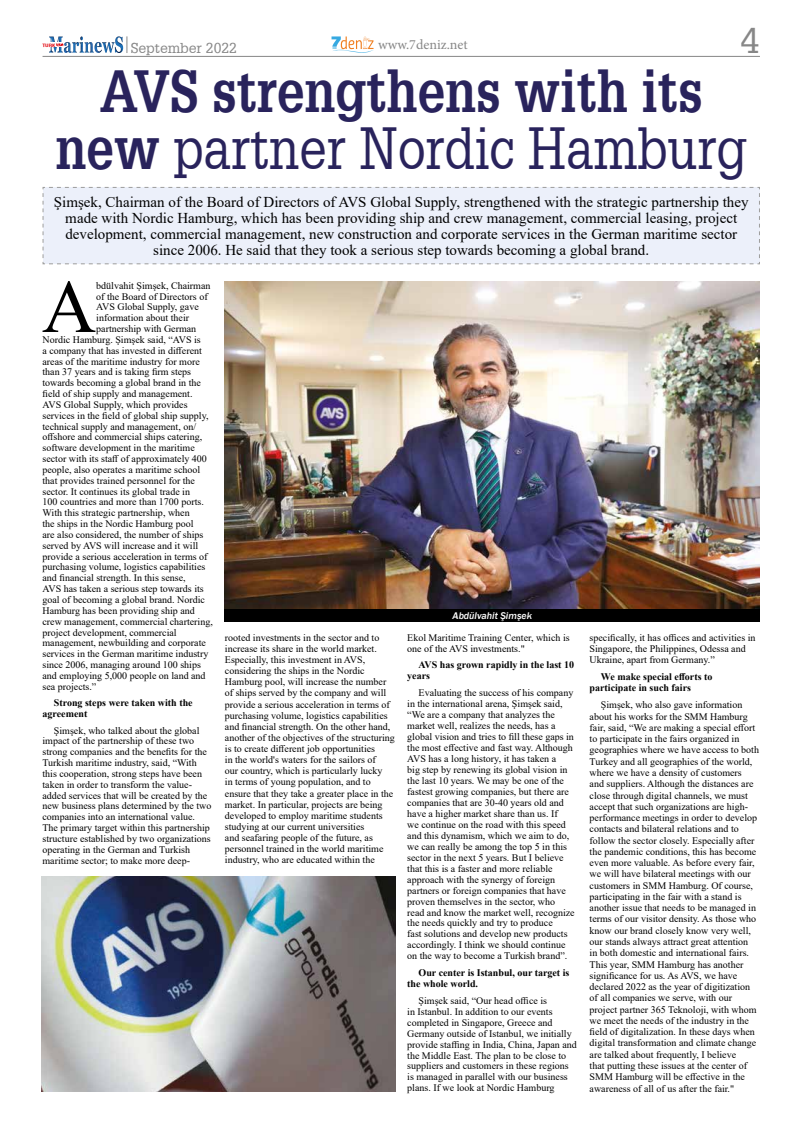
<style>
.page{position:relative;width:794px;height:1134px;background:#fff}
.page>*{position:absolute;margin:0;border:0;box-sizing:border-box;transform-origin:0 0}
.t1{font:75.2px "Times New Roman";color:#000}
.t2{font:700 58px/57px "Glypha LT Std";color:#29235c;text-align:center;scale:.85 1}
.t3{font:35px "Glypha LT Std";color:#878787}
.t4{font:15px/16px "Times New Roman";color:#000;text-align:center}
.t5{font:14px "Minion Pro";color:#878787}
.t6{font:14px "Glypha LT Std";color:#878787}
.t7{font:10px/11.3px "Times New Roman";color:#000}
.t8{font:700 10px/11px "Times New Roman";color:#000}
.t9{font:italic 500 10px "Franklin Gothic";color:#fff}
.t10{font:4.4px "Swiss 721 Bold Condensed BT";color:#e30b13;scale:1.35 1}
.s1{font-weight:400}
</style>
<div class="page">
<hr style="left:43px;top:56px;width:717px;height:1px;background:#878787">
<svg style="left:331px;top:36px;width:42px;height:17px"></svg>
<img style="left:49px;top:37px;width:14px;height:16px">
<img style="left:72px;top:42px;width:7px;height:11px">
<hr style="left:43px;top:43px;width:21px;height:4px;background:#fff">
<svg style="left:56px;top:42px;width:16px;height:11px"></svg>
<svg style="left:79px;top:36px;width:49px;height:17px"></svg>
<img style="left:225px;top:282px;width:535px;height:327px">
<div style="left:42px;top:187px;width:718px;height:78px;background:#ecf0fa"></div>
<div style="left:225px;top:609px;width:535px;height:13px;background:#000"></div>
<img style="left:42px;top:876px;width:353px;height:215px">
<p class="t10" style="left:42px;top:42px;width:11px">TURK</p>
<h3 class="t6" style="left:131px;top:39px;width:108px">September 2022</h3>
<h3 class="t5" style="left:378px;top:35px;width:91px">www.7deniz.net</h3>
<h3 class="t3" style="left:740px;top:19px;width:21px">4</h3>
<h2 class="t2" style="left:56px;top:62px;width:815px">AVS strengthens with its new <span class="s1">partner Nordic Hamburg</span></h2>
<p class="t4" style="left:54px;top:193px;width:696px">Şimşek, Chairman of the Board of Directors of AVS Global Supply, strengthened with the strategic partnership they made with Nordic Hamburg, which has been providing ship and crew management, commercial leasing, project development, commercial management, new construction and corporate services in the German maritime sector since 2006. He said that they took a serious step towards becoming a global brand.</p>
<h1 class="t1" style="left:42px;top:254px;width:56px">A</h1>
<p class="t7" style="left:96px;top:279px;width:116px">bdülvahit Şimşek, Chairman</p>
<p class="t7" style="left:96px;top:290px;width:113px">of the Board of Directors of</p>
<p class="t7" style="left:96px;top:301px;width:104px">AVS Global Supply, gave</p>
<p class="t7" style="left:96px;top:312px;width:94px">information about their</p>
<p class="t7" style="left:96px;top:323px;width:101px">partnership with German</p>
<p class="t7" style="left:43px;top:333px;width:160px">Nordic Hamburg. Şimşek said, “AVS is</p>
<p class="t7" style="left:43px;top:344px;width:161px">a company that has invested in different</p>
<p class="t7" style="left:43px;top:355px;width:159px">areas of the maritime industry for more</p>
<p class="t7" style="left:43px;top:366px;width:150px">than 37 years and is taking firm steps</p>
<p class="t7" style="left:43px;top:377px;width:160px">towards becoming a global brand in the</p>
<p class="t7" style="left:43px;top:388px;width:151px">field of ship supply and management.</p>
<p class="t7" style="left:43px;top:399px;width:147px">AVS Global Supply, which provides</p>
<p class="t7" style="left:43px;top:409px;width:167px">services in the field of global ship supply,</p>
<p class="t7" style="left:43px;top:420px;width:155px">technical supply and management, on/</p>
<p class="t7" style="left:43px;top:431px;width:161px">offshore and commercial ships catering,</p>
<p class="t7" style="left:43px;top:442px;width:154px">software development in the maritime</p>
<p class="t7" style="left:43px;top:453px;width:166px">sector with its staff of approximately 400</p>
<p class="t7" style="left:43px;top:464px;width:159px">people, also operates a maritime school</p>
<p class="t7" style="left:43px;top:474px;width:154px">that provides trained personnel for the</p>
<p class="t7" style="left:43px;top:485px;width:149px">sector. It continues its global trade in</p>
<p class="t7" style="left:43px;top:496px;width:163px">100 countries and more than 1700 ports.</p>
<p class="t7" style="left:43px;top:507px;width:149px">With this strategic partnership, when</p>
<p class="t7" style="left:43px;top:518px;width:152px">the ships in the Nordic Hamburg pool</p>
<p class="t7" style="left:43px;top:529px;width:162px">are also considered, the number of ships</p>
<p class="t7" style="left:43px;top:539px;width:157px">served by AVS will increase and it will</p>
<p class="t7" style="left:43px;top:550px;width:166px">provide a serious acceleration in terms of</p>
<p class="t7" style="left:43px;top:561px;width:164px">purchasing volume, logistics capabilities</p>
<p class="t7" style="left:43px;top:572px;width:145px">and financial strength. In this sense,</p>
<p class="t7" style="left:43px;top:583px;width:163px">AVS has taken a serious step towards its</p>
<p class="t7" style="left:43px;top:594px;width:164px">goal of becoming a global brand. Nordic</p>
<p class="t7" style="left:43px;top:604px;width:154px">Hamburg has been providing ship and</p>
<p class="t7" style="left:43px;top:615px;width:172px">crew management, commercial chartering,</p>
<p class="t7" style="left:43px;top:626px;width:136px">project development, commercial</p>
<p class="t7" style="left:43px;top:637px;width:165px">management, newbuilding and corporate</p>
<p class="t7" style="left:43px;top:648px;width:167px">services in the German maritime industry</p>
<p class="t7" style="left:43px;top:659px;width:160px">since 2006, managing around 100 ships</p>
<p class="t7" style="left:43px;top:670px;width:165px">and employing 5,000 people on land and</p>
<p class="t7" style="left:43px;top:680px;width:55px">sea projects.”</p>
<p class="t8" style="left:43px;top:697px;width:152px;text-indent:11px">Strong steps were taken with the agreement</p>
<p class="t7" style="left:43px;top:724px;width:170px;line-height:10.8px;text-indent:11px">Şimşek, who talked about the global impact of the partnership of these two strong companies and the benefits for the Turkish maritime industry, said, “With this cooperation, strong steps have been taken in order to transform the value&shy;added services that will be created by the new business plans determined by the two companies into an international value.<br>The primary target within this partnership structure established by two organizations operating in the German and Turkish maritime sector; to make more deep-</p>
<p class="t9" style="left:452px;top:609px;width:81px">Abdülvahit Şimşek</p>
<p class="t7" style="left:225px;top:632px;width:171px">rooted investments in the sector and to increase its share in the world market.<br>Especially, this investment in AVS, considering the ships in the Nordic Hamburg pool, will increase the number of ships served by the company and will provide a serious acceleration in terms of purchasing volume, logistics capabilities and financial strength. On the other hand, another of the objectives of the structuring is to create different job opportunities<br>in the world's waters for the sailors of<br>our country, which is particularly lucky<br>in terms of young population, and to ensure that they take a greater place in the market. In particular, projects are being developed to employ maritime students studying at our current universities<br>and seafaring people of the future, as personnel trained in the world maritime industry, who are educated within the</p>
<p class="t7" style="left:407px;top:632px;width:164px;line-height:11px">Ekol Maritime Training Center, which is one of the AVS investments."</p>
<p class="t8" style="left:407px;top:659px;width:168px;text-indent:11px">AVS has grown rapidly in the last 10 years</p>
<p class="t7" style="left:407px;top:687px;width:169px;line-height:11px;text-indent:11px">Evaluating the success of his company in the international arena, Şimşek said, “We are a company that analyzes the market well, realizes the needs, has a global vision and tries to fill these gaps in the most effective and fast way. Although AVS has a long history, it has taken a<br>big step by renewing its global vision in the last 10 years. We may be one of the fastest growing companies, but there are companies that are 30-40 years old and have a higher market share than us. If<br>we continue on the road with this speed and this dynamism, which we aim to do, we can really be among the top 5 in this sector in the next 5 years. But I believe that this is a faster and more reliable approach with the synergy of foreign partners or foreign companies that have proven themselves in the sector, who read and know the market well, recognize the needs quickly and try to produce<br>fast solutions and develop new products accordingly. I think we should continue on the way to become a Turkish brand”.</p>
<p class="t8" style="left:407px;top:967px;width:164px;text-indent:11px">Our center is Istanbul, our target is the whole world.</p>
<p class="t7" style="left:407px;top:994px;width:171px;line-height:11px;text-indent:11px">Şimşek said, “Our head office is<br>in Istanbul. In addition to our events completed in Singapore, Greece and Germany outside of Istanbul, we initially provide staffing in India, China, Japan and the Middle East. The plan to be close to suppliers and customers in these regions is managed in parallel with our business plans. If we look at Nordic Hamburg</p>
<p class="t7" style="left:589px;top:631px;width:167px">specifically, it has offices and activities in<br>Singapore, the Philippines, Odessa and<br>Ukraine, apart from Germany.”</p>
<p class="t8" style="left:589px;top:671px;width:124px;line-height:11.3px;text-indent:11px">We make special efforts to participate in such fairs</p>
<p class="t7" style="left:589px;top:699px;width:171px;text-indent:11px">Şimşek, who also gave information about his works for the SMM Hamburg fair, said, “We are making a special effort to participate in the fairs organized in geographies where we have access to both Turkey and all geographies of the world, where we have a density of customers<br>and suppliers. Although the distances are close through digital channels, we must accept that such organizations are high&shy;performance meetings in order to develop contacts and bilateral relations and to follow the sector closely. Especially after the pandemic conditions, this has become even more valuable. As before every fair, we will have bilateral meetings with our customers in SMM Hamburg. Of course, participating in the fair with a stand is another issue that needs to be managed in terms of our visitor density. As those who know our brand closely know very well, our stands always attract great attention<br>in both domestic and international fairs.<br>This year, SMM Hamburg has another significance for us. As AVS, we have declared 2022 as the year of digitization of all companies we serve, with our project partner 365 Teknoloji, with whom we meet the needs of the industry in the field of digitalization. In these days when digital transformation and climate change are talked about frequently, I believe<br>that putting these issues at the center of SMM Hamburg will be effective in the awareness of all of us after the fair."</p>
</div>
